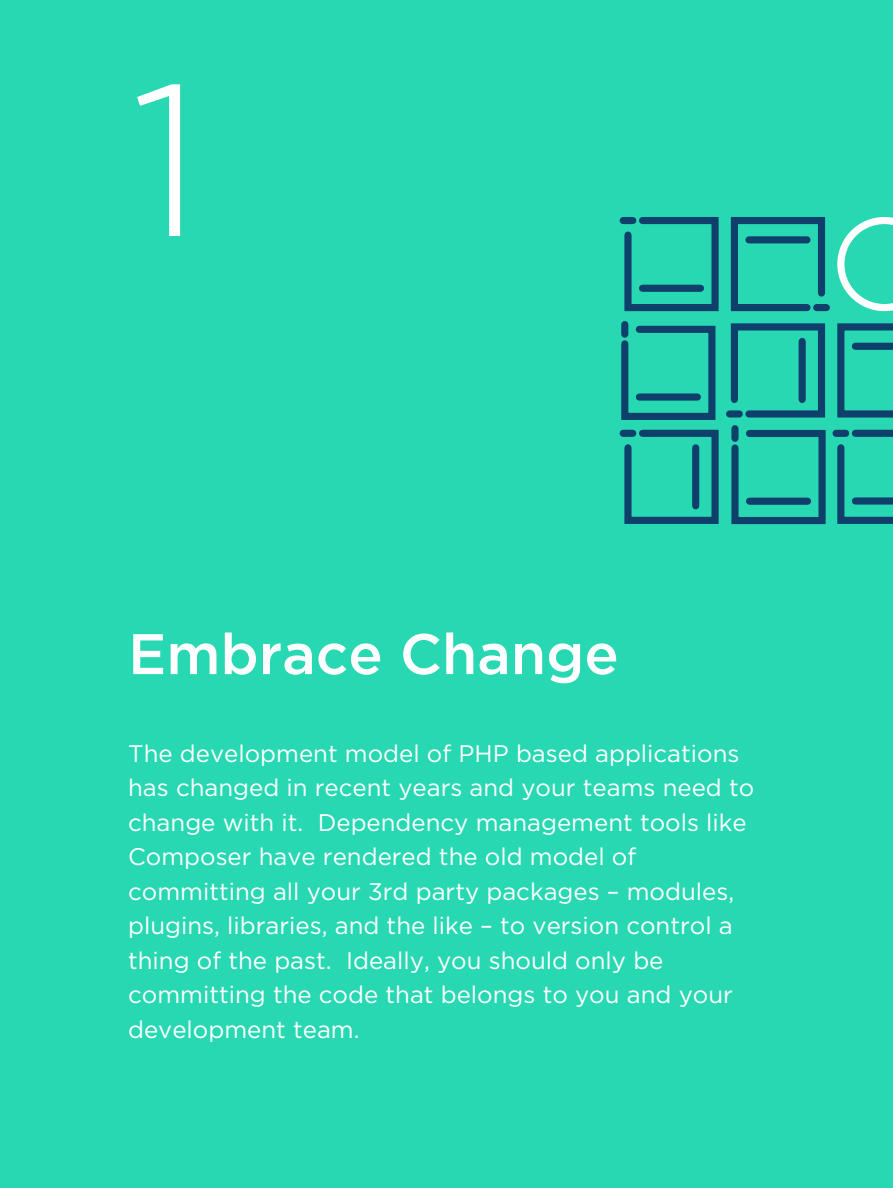
<style>
.page{position:relative;width:893px;height:1188px;background:#fff}
.page>*{position:absolute;margin:0;border:0;box-sizing:border-box;transform-origin:0 0}
.t1{font:300 215.1px "Gotham";color:#fff}
.t2{font:500 57px "Gotham";color:#fff}
.t3{font:24px/34.5px "Gotham";color:#fff}
</style>
<div class="page">
<div style="left:0;top:0;width:892px;height:1188px;background:#28d8b2"></div>
<svg style="left:619px;top:217px;width:273px;height:308px"></svg>
<div style="left:731px;top:429px;width:7px;height:9px;background:#0e406b"></div>
<div style="left:749px;top:498px;width:58px;height:7px;background:#0e406b"></div>
<h1 class="t1" style="left:131px;top:43px;width:74px">1</h1>
<h2 class="t2" style="left:128px;top:622px;width:492px">Embrace Change</h2>
<p class="t3" style="left:128px;top:736px;width:627px">The development model of PHP based applications has changed in recent years and your teams need to change with it. Dependency management tools like Composer have rendered the old model of committing all your 3rd party packages – modules, plugins, libraries, and the like – to version control a thing of the past. Ideally, you should only be committing the code that belongs to you and your development team.</p>
</div>
